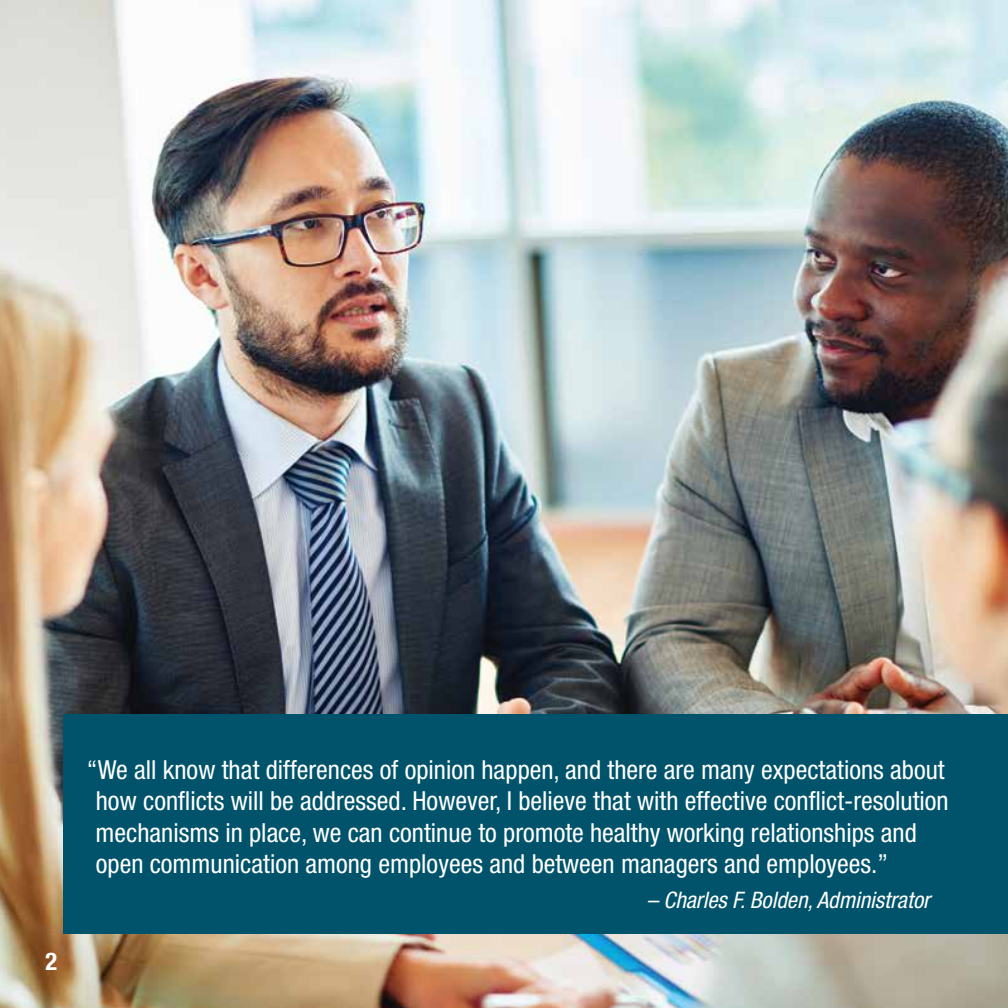
<style>
.page{position:relative;width:1008px;height:1008px;background:#fff}
.page>*{position:absolute;margin:0;border:0;box-sizing:border-box;transform-origin:0 0}
.t1{font:condensed 26.25px/31.5px "Helvetica Neue LT Std";color:#fff}
.t2{font:700 condensed 24.5px "Helvetica Neue LT Std";color:#fff}
.t3{font:italic condensed 22.75px "Helvetica Neue LT Std";color:#fff}
</style>
<div class="page">
<img style="left:0;top:0;width:1008px;height:1008px">
<div style="left:63px;top:714px;width:945px;height:220px;background:#00536a"></div>
<p class="t2" style="left:46px;top:946px;width:13px">2</p>
<p class="t1" style="left:96px;top:753px;width:855px;text-indent:-9px">“We all know that differences of opinion happen, and there are many expectations about how conflicts will be addressed. However, I believe that with effective conflict-resolution mechanisms in place, we can continue to promote healthy working relationships and open communication among employees and between managers and employees.”</p>
<p class="t3" style="left:647px;top:887px;width:285px">– Charles F. Bolden, Administrator</p>
</div>
